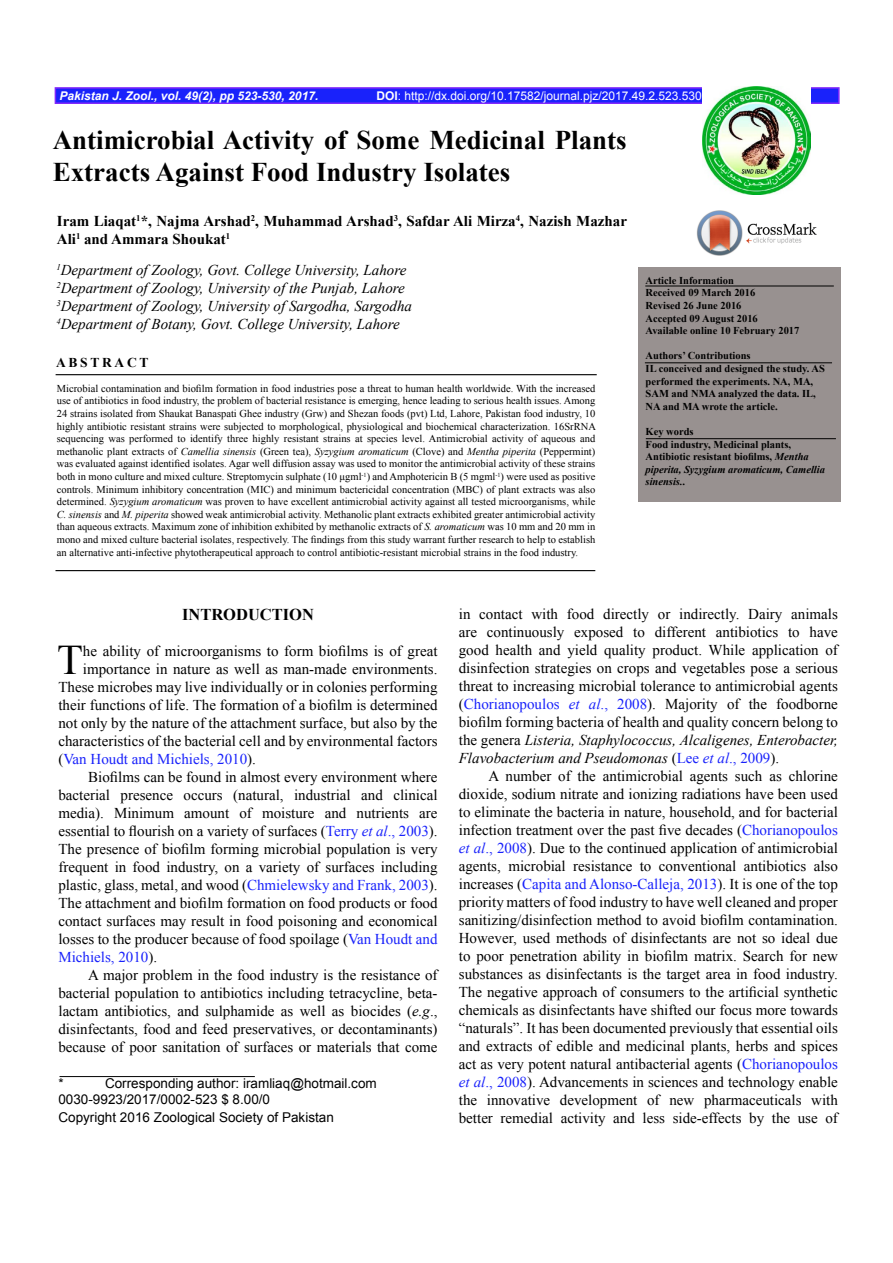
<style>
.page{position:relative;width:893px;height:1263px;background:#fff}
.page>*{position:absolute;margin:0;border:0;box-sizing:border-box;transform-origin:0 0}
.t1{font:42.15px "Times New Roman";color:#000}
.t2{font:700 27px/32.4px "Times New Roman";color:#000}
.t3{font:700 16.5px "Times New Roman";color:#000}
.t4{font:15px/18px "Times New Roman";color:#000;text-align:justify}
.t5{font:italic 15px/18px "Times New Roman";color:#000}
.t6{font:700 15px/18px "Times New Roman";color:#000}
.t7{font:15px "Times New Roman";color:#1922fb}
.t8{font:13.5px/16.2px "Arial";color:#000}
.t9{font:700 13.5px "Times New Roman";letter-spacing:.2em;color:#000}
.t10{font:12px "Arial";color:#fff}
.t11{font:italic 700 12px "Arial";color:#fff}
.t12{font:10.5px/12.6px "Times New Roman";color:#000;text-align:justify}
.t13{font:700 10.5px/12.6px "Times New Roman";color:#000}
.s1{font-weight:700}
.s2{font-style:italic}
.s3{color:#000}
.s4{color:#1922fb}
.s5{font-style:italic;color:#1922fb}
</style>
<div class="page">
<img style="left:697px;top:210px;width:120px;height:45px">
<div style="left:55px;top:87px;width:785px;height:17px;background:#1922fb;border:2px solid #8027fb"></div>
<img style="left:703px;top:87px;width:108px;height:108px">
<div style="left:639px;top:267px;width:202px;height:235px;background:#989190"></div>
<hr style="left:645px;top:362px;width:187px;height:1px;background:#000">
<hr style="left:646px;top:438px;width:190px;height:1px;background:#000">
<hr style="left:56px;top:374px;width:541px;height:1px;background:#000">
<hr style="left:55px;top:570px;width:540px;height:1px;background:#000">
<hr style="left:645px;top:286px;width:189px;height:1px;background:#000">
<hr style="left:60px;top:1076px;width:195px;height:1px;background:#000">
<p class="t11" style="left:60px;top:88px;width:260px">Pakistan J. Zool., vol. 49(2), pp 523-530, 2017.</p>
<p class="t10" style="left:376px;top:87px;width:327px"><span class="s1">DOI</span>: http://dx.doi.org/10.17582/journal.pjz/2017.49.2.523.530</p>
<h2 class="t2" style="left:53px;top:123px;width:575px">Antimicrobial Activity of Some Medicinal Plants<br>Extracts Against Food Industry Isolates</h2>
<p class="t6" style="left:57px;top:212px;width:572px">Iram Liaqat<sup>1</sup>*, Najma Arshad<sup>2</sup>, Muhammad Arshad<sup>3</sup>, Safdar Ali Mirza<sup>4</sup>, Nazish Mazhar<br>Ali<sup>1</sup> and Ammara Shoukat<sup>1</sup></p>
<p class="t5" style="left:56px;top:261px;width:357px"><sup>1</sup>Department of Zoology, Govt. College University, Lahore <sup>2</sup>Department of Zoology, University of the Punjab, Lahore <sup>3</sup>Department of Zoology, University of Sargodha, Sargodha <sup>4</sup>Department of Botany, Govt. College University, Lahore</p>
<p class="t9" style="left:56px;top:353px;width:94px">ABSTRACT</p>
<p class="t12" style="left:57px;top:382px;width:541px">Microbial contamination and biofilm formation in food industries pose a threat to human health worldwide. With the increased use of antibiotics in food industry, the problem of bacterial resistance is emerging, hence leading to serious health issues. Among 24 strains isolated from Shaukat Banaspati Ghee industry (Grw) and Shezan foods (pvt) Ltd, Lahore, Pakistan food industry, 10 highly antibiotic resistant strains were subjected to morphological, physiological and biochemical characterization. 16SrRNA sequencing was performed to identify three highly resistant strains at species level. Antimicrobial activity of aqueous and methanolic plant extracts of <span class="s2">Camellia sinensis</span> (Green tea), <span class="s2">Syzygium aromaticum</span> (Clove) and <span class="s2">Mentha piperita</span> (Peppermint) was evaluated against identified isolates. Agar well diffusion assay was used to monitor the antimicrobial activity of these strains both in mono culture and mixed culture. Streptomycin sulphate (10 μgml<sup>-1</sup>) and Amphotericin B (5 mgml<sup>-1</sup>) were used as positive controls. Minimum inhibitory concentration (MIC) and minimum bactericidal concentration (MBC) of plant extracts was also determined. <span class="s2">Syzygium aromaticum</span> was proven to have excellent antimicrobial activity against all tested microorganisms, while <span class="s2">C. sinensis</span> and <span class="s2">M. piperita</span> showed weak antimicrobial activity. Methanolic plant extracts exhibited greater antimicrobial activity than aqueous extracts. Maximum zone of inhibition exhibited by methanolic extracts of <span class="s2">S. aromaticum</span> was 10 mm and 20 mm in mono and mixed culture bacterial isolates, respectively. The findings from this study warrant further research to help to establish an alternative anti-infective phytotherapeutical approach to control antibiotic-resistant microbial strains in the food industry.</p>
<p class="t13" style="left:646px;top:274px;width:155px">Article Information<br>Received 09 March 2016<br>Revised 26 June 2016<br>Accepted 09 August 2016<br>Available online 10 February 2017</p>
<p class="t13" style="left:646px;top:349px;width:181px">Authors’ Contributions<br>IL conceived and designed the study. AS performed the experiments. NA, MA,<br>SAM and NMA analyzed the data. IL,<br>NA and MA wrote the article.</p>
<p class="t13" style="left:646px;top:425px;width:181px">Key words<br>Food industry, Medicinal plants,<br>Antibiotic resistant biofilms, <span class="s2">Mentha piperita, Syzygium aromaticum, Camellia sinensis.</span>.</p>
<p class="t3" style="left:182px;top:603px;width:133px">INTRODUCTION</p>
<h1 class="t1" style="left:57px;top:631px;width:27px">T</h1>
<p class="t4" style="left:83px;top:642px;width:356px">he ability of microorganisms to form biofilms is of great</p>
<p class="t4" style="left:83px;top:660px;width:356px">importance in nature as well as man-made environments.</p>
<p class="t4" style="left:58px;top:678px;width:381px">These microbes may live individually or in colonies performing</p>
<p class="t4" style="left:58px;top:696px;width:381px">their functions of life. The formation of a biofilm is determined</p>
<p class="t4" style="left:58px;top:714px;width:381px">not only by the nature of the attachment surface, but also by the</p>
<p class="t4" style="left:58px;top:732px;width:381px">characteristics of the bacterial cell and by environmental factors</p>
<p class="t7" style="left:58px;top:749px;width:199px"><span class="s3">(</span>Van Houdt and Michiels, 2010<span class="s3">).</span></p>
<p class="t4" style="left:88px;top:768px;width:351px">Biofilms can be found in almost every environment where</p>
<p class="t4" style="left:58px;top:786px;width:381px">bacterial presence occurs (natural, industrial and clinical</p>
<p class="t4" style="left:58px;top:804px;width:381px">media). Minimum amount of moisture and nutrients are</p>
<p class="t4" style="left:58px;top:822px;width:381px">essential to flourish on a variety of surfaces (<span class="s4">Terry</span> <span class="s5">et al</span><span class="s4">., 2003</span>).</p>
<p class="t4" style="left:58px;top:840px;width:381px">The presence of biofilm forming microbial population is very</p>
<p class="t4" style="left:58px;top:858px;width:381px">frequent in food industry, on a variety of surfaces including</p>
<p class="t4" style="left:58px;top:876px;width:381px">plastic, glass, metal, and wood (<span class="s4">Chmielewsky and Frank, 2003</span>).</p>
<p class="t4" style="left:58px;top:894px;width:381px">The attachment and biofilm formation on food products or food</p>
<p class="t4" style="left:58px;top:912px;width:381px">contact surfaces may result in food poisoning and economical</p>
<p class="t4" style="left:58px;top:930px;width:381px">losses to the producer because of food spoilage (<span class="s4">Van Houdt and</span></p>
<p class="t7" style="left:58px;top:947px;width:100px">Michiels, 2010<span class="s3">).</span></p>
<p class="t4" style="left:88px;top:966px;width:351px">A major problem in the food industry is the resistance of</p>
<p class="t4" style="left:58px;top:984px;width:381px">bacterial population to antibiotics including tetracycline, beta-</p>
<p class="t4" style="left:58px;top:1002px;width:381px">lactam antibiotics, and sulphamide as well as biocides (<span class="s2">e.g</span>.,</p>
<p class="t4" style="left:58px;top:1020px;width:381px">disinfectants, food and feed preservatives, or decontaminants)</p>
<p class="t4" style="left:58px;top:1038px;width:381px">because of poor sanitation of surfaces or materials that come</p>
<p class="t8" style="left:58px;top:1075px;width:7px">*</p>
<p class="t8" style="left:58px;top:1075px;width:320px;text-indent:47px">Corresponding author: iramliaq@hotmail.com<br>0030-9923/2017/0002-523 $ 8.00/0</p>
<p class="t8" style="left:58px;top:1109px;width:277px">Copyright 2016 Zoological Society of Pakistan</p>
<p class="t4" style="left:459px;top:605px;width:381px">in contact with food directly or indirectly. Dairy animals are continuously exposed to different antibiotics to have good health and yield quality product. While application of disinfection strategies on crops and vegetables pose a serious threat to increasing microbial tolerance to antimicrobial agents (<span class="s4">Chorianopoulos</span> <span class="s5">et al</span><span class="s4">., 2008</span>). Majority of the foodborne biofilm forming bacteria of health and quality concern belong to the genera <span class="s2">Listeria, Staphylococcus, Alcaligenes, Enterobacter, Flavobacterium and Pseudomonas</span> (<span class="s4">Lee</span> <span class="s5">et al</span><span class="s4">., 2009</span>).</p>
<p class="t4" style="left:459px;top:767px;width:381px;text-indent:30px">A number of the antimicrobial agents such as chlorine dioxide, sodium nitrate and ionizing radiations have been used to eliminate the bacteria in nature, household, and for bacterial infection treatment over the past five decades (<span class="s4">Chorianopoulos </span><span class="s5">et al</span><span class="s4">., 2008</span>). Due to the continued application of antimicrobial agents, microbial resistance to conventional antibiotics also increases (<span class="s4">Capita and Alonso-Calleja, 2013</span>). It is one of the top priority matters of food industry to have well cleaned and proper sanitizing/disinfection method to avoid biofilm contamination.<br>However, used methods of disinfectants are not so ideal due to poor penetration ability in biofilm matrix. Search for new substances as disinfectants is the target area in food industry.<br>The negative approach of consumers to the artificial synthetic chemicals as disinfectants have shifted our focus more towards “naturals”. It has been documented previously that essential oils and extracts of edible and medicinal plants, herbs and spices act as very potent natural antibacterial agents (<span class="s4">Chorianopoulos </span><span class="s5">et al</span><span class="s4">., 2008</span>). Advancements in sciences and technology enable the innovative development of new pharmaceuticals with better remedial activity and less side-effects by the use of</p>
</div>
